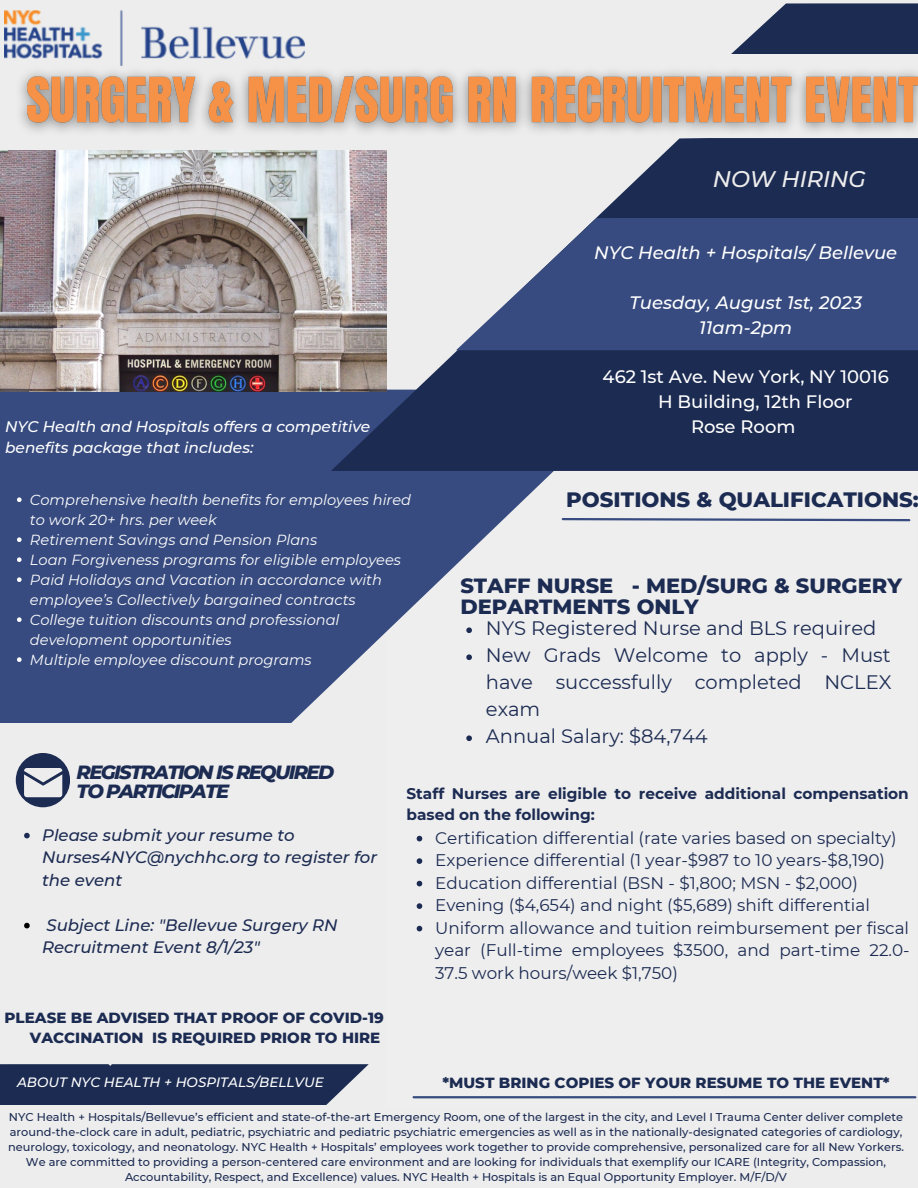
<style>
.page{position:relative;width:918px;height:1188px;background:#ededed}
.page>*{position:absolute;margin:0;border:0;box-sizing:border-box;transform-origin:0 0}
.t1{font:italic 500 22.5px "Montserrat";color:#ededed}
.t2{font:800 21.3px "Montserrat";color:#1c2b52}
.t3{font:800 21px/20.2px "Montserrat";color:#1c2b52}
.t4{font:19.5px/27px "Montserrat";color:#1c2b52;text-align:justify}
.t5{font:italic 800 19.5px/19.2px "Montserrat";letter-spacing:-.085em;color:#1c2b52}
.t6{font:italic 500 18px "Montserrat";color:#fff}
.t7{font:500 18px "Montserrat";color:#fff}
.t8{font:16.8px/22.5px "Montserrat";color:#1c2b52;text-align:justify}
.t9{font:italic 500 16.5px/22.5px "Montserrat";color:#1c2b52}
.t10{font:700 15.3px/21.3px "Montserrat";color:#1c2b52}
.t11{font:italic 500 15.3px/21px "Montserrat";color:#fff}
.t12{font:800 15px/20.2px "Montserrat";color:#1c2b52;text-align:right}
.t13{font:italic 14.55px/20px "Montserrat";color:#fff}
.t14{font:italic 500 13.5px "Montserrat";color:#fff}
.t15{font:500 11.4px/15.1px "Montserrat";color:#1c2b52;text-align:center}
</style>
<div class="page">
<svg style="left:0;top:391px;width:554px;height:332px;fill:#374b80"></svg>
<div style="left:16px;top:753px;width:54px;height:54px;background:#1c2b52;border-radius:50%"></div>
<svg style="left:331px;top:162px;width:587px;height:309px;fill:#1c2b52"></svg>
<svg style="left:740px;top:3px;width:178px;height:43px;background:#384567"></svg>
<svg style="left:24px;top:768px;width:38px;height:29px"></svg>
<svg style="left:0;top:1064px;width:369px;height:41px;background:#28365b"></svg>
<hr style="left:414px;top:1096px;width:501px;height:2px;background:#374b80">
<svg style="left:561px;top:518px;width:350px;height:4px"></svg>
<img style="left:0;top:162px;width:387px;height:229px">
<img style="left:0;top:46px;width:918px;height:116px">
<svg style="left:17px;top:497px;width:5px;height:5px"></svg>
<svg style="left:17px;top:537px;width:5px;height:5px"></svg>
<svg style="left:17px;top:557px;width:5px;height:5px"></svg>
<svg style="left:17px;top:577px;width:5px;height:5px"></svg>
<svg style="left:17px;top:617px;width:5px;height:5px"></svg>
<svg style="left:17px;top:657px;width:5px;height:5px"></svg>
<svg style="left:466px;top:627px;width:6px;height:6px"></svg>
<svg style="left:466px;top:654px;width:6px;height:6px"></svg>
<svg style="left:466px;top:735px;width:6px;height:6px"></svg>
<img style="left:4px;top:10px;width:302px;height:56px">
<svg style="left:24px;top:833px;width:6px;height:5px"></svg>
<svg style="left:24px;top:923px;width:6px;height:5px"></svg>
<svg style="left:456px;top:218px;width:462px;height:132px;fill:#374b80"></svg>
<svg style="left:417px;top:836px;width:5px;height:5px"></svg>
<svg style="left:417px;top:858px;width:5px;height:6px"></svg>
<svg style="left:417px;top:881px;width:5px;height:5px"></svg>
<svg style="left:417px;top:903px;width:5px;height:6px"></svg>
<svg style="left:417px;top:926px;width:5px;height:5px"></svg>
<p class="t11" style="left:5px;top:416px;width:367px">NYC Health and Hospitals offers a competitive benefits package that includes:</p>
<p class="t13" style="left:30px;top:489px;width:383px">Comprehensive health benefits for employees hired to work 20+ hrs. per week</p>
<p class="t13" style="left:30px;top:529px;width:289px">Retirement Savings and Pension Plans</p>
<p class="t13" style="left:30px;top:549px;width:373px">Loan Forgiveness programs for eligible employees</p>
<p class="t13" style="left:30px;top:569px;width:354px">Paid Holidays and Vacation in accordance with employee’s Collectively bargained contracts</p>
<p class="t13" style="left:30px;top:609px;width:311px">College tuition discounts and professional development opportunities</p>
<p class="t13" style="left:30px;top:649px;width:283px">Multiple employee discount programs</p>
<p class="t1" style="left:713px;top:165px;width:155px">NOW HIRING</p>
<p class="t6" style="left:594px;top:242px;width:305px">NYC Health + Hospitals/ Bellevue</p>
<p class="t6" style="left:629px;top:291px;width:234px">Tuesday, August 1st, 2023</p>
<p class="t6" style="left:699px;top:316px;width:95px">11am-2pm</p>
<p class="t7" style="left:603px;top:366px;width:288px">462 1st Ave. New York, NY 10016</p>
<p class="t7" style="left:658px;top:390px;width:196px">H Building, 12th Floor</p>
<p class="t7" style="left:691px;top:415px;width:106px">Rose Room</p>
<p class="t2" style="left:566px;top:486px;width:354px">POSITIONS &amp; QUALIFICATIONS:</p>
<p class="t3" style="left:460px;top:576px;width:443px">STAFF NURSE - MED/SURG &amp; SURGERY<br>DEPARTMENTS ONLY</p>
<p class="t4" style="left:486px;top:615px;width:392px">NYS Registered Nurse and BLS required</p>
<p class="t4" style="left:486px;top:642px;width:407px">New Grads Welcome to apply - Must have successfully completed NCLEX exam</p>
<p class="t4" style="left:486px;top:723px;width:223px">Annual Salary: $84,744</p>
<p class="t5" style="left:77px;top:763px;width:259px">REGISTRATION IS REQUIRED<br>TO PARTICIPATE</p>
<p class="t9" style="left:42px;top:824px;width:337px">Please submit your resume to<br>Nurses4NYC@nychhc.org to register for the event</p>
<p class="t9" style="left:42px;top:914px;width:297px">Subject Line: "Bellevue Surgery RN<br>Recruitment Event 8/1/23"</p>
<p class="t12" style="left:5px;top:1007px;width:381px">PLEASE BE ADVISED THAT PROOF OF COVID-19<br>VACCINATION IS REQUIRED PRIOR TO HIRE</p>
<p class="t10" style="left:407px;top:783px;width:504px">Staff Nurses are eligible to receive additional compensation based on the following:</p>
<p class="t8" style="left:435px;top:826px;width:463px">Certification differential (rate varies based on specialty)</p>
<p class="t8" style="left:435px;top:849px;width:451px">Experience differential (1 year-$987 to 10 years-$8,190)</p>
<p class="t8" style="left:435px;top:871px;width:424px">Education differential (BSN - $1,800; MSN - $2,000)</p>
<p class="t8" style="left:435px;top:894px;width:436px">Evening ($4,654) and night ($5,689) shift differential</p>
<p class="t8" style="left:435px;top:916px;width:476px">Uniform allowance and tuition reimbursement per fiscal year (Full-time employees $3500, and part-time 22.0- 37.5 work hours/week $1,750)</p>
<p class="t14" style="left:17px;top:1074px;width:308px">ABOUT NYC HEALTH + HOSPITALS/BELLVUE</p>
<p class="t15" style="left:8px;top:1109px;width:897px">NYC Health + Hospitals/Bellevue’s efficient and state-of-the-art Emergency Room, one of the largest in the city, and Level I Trauma Center deliver complete around-the-clock care in adult, pediatric, psychiatric and pediatric psychiatric emergencies as well as in the nationally-designated categories of cardiology, neurology, toxicology, and neonatology. NYC Health + Hospitals’ employees work together to provide comprehensive, personalized care for all New Yorkers.<br>We are committed to providing a person-centered care environment and are looking for individuals that exemplify our ICARE (Integrity, Compassion, Accountability, Respect, and Excellence) values. NYC Health + Hospitals is an Equal Opportunity Employer. M/F/D/V</p>
<p class="t12" style="left:442px;top:1072px;width:449px">*MUST BRING COPIES OF YOUR RESUME TO THE EVENT*</p>
</div>
